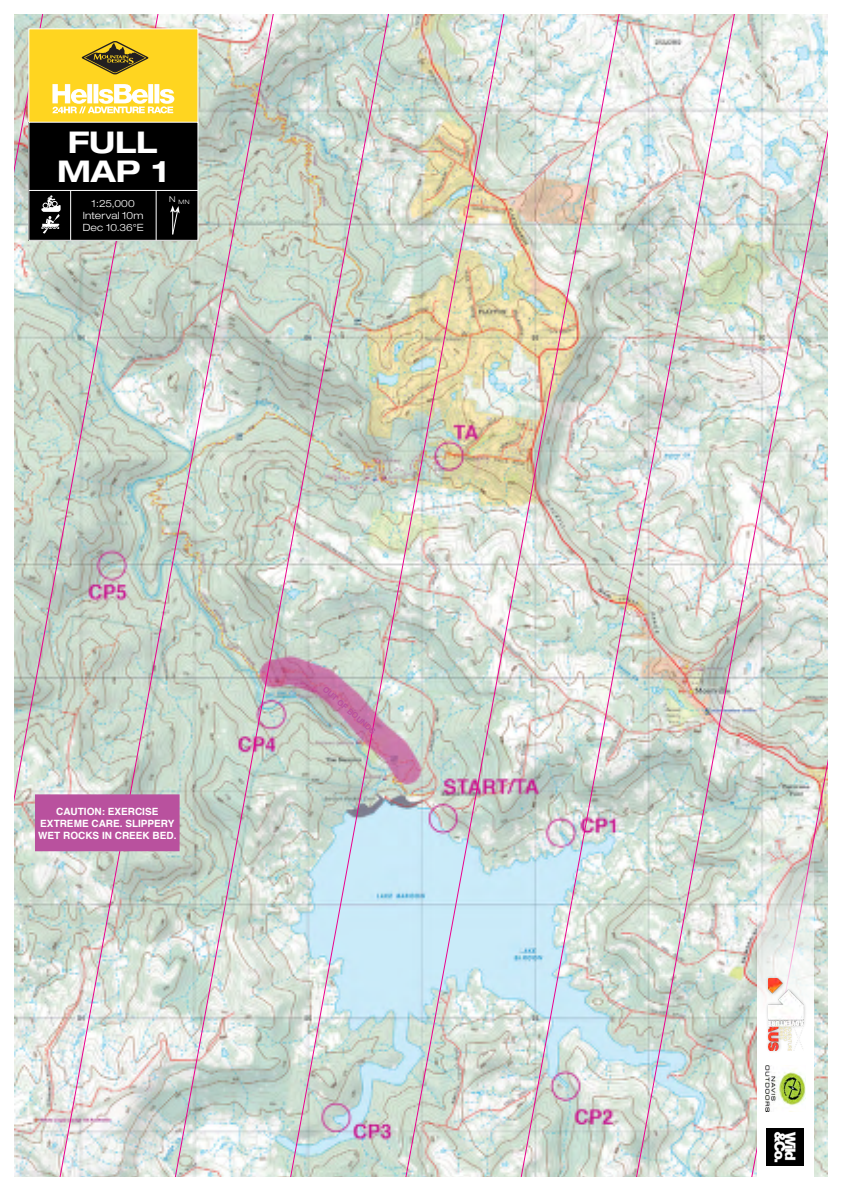
<style>
.page{position:relative;width:842px;height:1191px;background:#fff}
.page>*{position:absolute;margin:0;border:0;box-sizing:border-box;transform-origin:0 0}
.t1{font:700 expanded 30px "Helvetica Neue";letter-spacing:-.005em;color:#fff}
.t2{font:700 10px/12px "Helvetica";color:#fff;text-align:center}
.t3{font:300 expanded 10px "Helvetica Neue";letter-spacing:.01em;color:#fff}
.t4{font:700 8px "Helvetica";color:#b9519e}
.t5{font:300 expanded 8px "Helvetica Neue";color:#fff}
.t6{font:300 expanded 6px "Helvetica Neue";color:#fff}
</style>
<div class="page">
<svg style="left:14px;top:14px;width:35px;height:1162px;background:#ced6cd"></svg>
<svg style="left:49px;top:14px;width:112px;height:1162px;background:#cbd3cb"></svg>
<svg style="left:161px;top:14px;width:111px;height:1162px;background:#cad3ca"></svg>
<img style="left:272px;top:14px;width:112px;height:1162px">
<img style="left:384px;top:14px;width:111px;height:1162px">
<img style="left:495px;top:14px;width:112px;height:1162px">
<img style="left:607px;top:14px;width:111px;height:1162px">
<img style="left:718px;top:14px;width:110px;height:1162px">
<div style="left:28px;top:28px;width:170px;height:97px;background:#ffd520;border:1px solid #fff"></div>
<div style="left:29px;top:122px;width:169px;height:118px;background:#000"></div>
<div style="left:28px;top:122px;width:170px;height:119px;border:1px solid #fff"></div>
<hr style="left:29px;top:190px;width:169px;height:1px;background:#fff">
<hr style="left:70px;top:191px;width:1px;height:49px;background:#fff">
<hr style="left:156px;top:191px;width:1px;height:49px;background:#fff">
<svg style="left:170px;top:205px;width:10px;height:30px"></svg>
<svg style="left:757px;top:829px;width:57px;height:347px"></svg>
<img style="left:767px;top:1128px;width:37px;height:37px">
<div style="left:762px;top:1061px;width:46px;height:56px;background:#fff"></div>
<img style="left:765px;top:1065px;width:41px;height:46px">
<div style="left:765px;top:975px;width:42px;height:78px;background:#000;opacity:.3"></div>
<img style="left:769px;top:978px;width:35px;height:72px">
<svg style="left:81px;top:41px;width:68px;height:34px"></svg>
<svg style="left:52px;top:84px;width:122px;height:29px"></svg>
<svg style="left:41px;top:195px;width:20px;height:39px"></svg>
<div style="left:36px;top:795px;width:143px;height:55px;background:#b9519e"></div>
<div style="left:35px;top:794px;width:145px;height:57px;border:1px solid #b9519e"></div>
<p class="t1" style="left:68px;top:124px;width:91px">FULL</p>
<p class="t1" style="left:57px;top:153px;width:113px">MAP 1</p>
<p class="t3" style="left:91px;top:197px;width:45px">1:25,000</p>
<p class="t3" style="left:83px;top:209px;width:62px">Interval 10m</p>
<p class="t3" style="left:83px;top:221px;width:62px">Dec 10.36°E</p>
<p class="t5" style="left:169px;top:194px;width:8px">N</p>
<p class="t6" style="left:179px;top:198px;width:12px">MN</p>
<p class="t2" style="left:38px;top:805px;width:140px">CAUTION: EXERCISE<br>EXTREME CARE. SLIPPERY<br>WET ROCKS IN CREEK BED.</p>
<p class="t4" style="left:328px;top:683px;width:69px;rotate:42deg">OUT OF BOUNDS</p>
</div>
